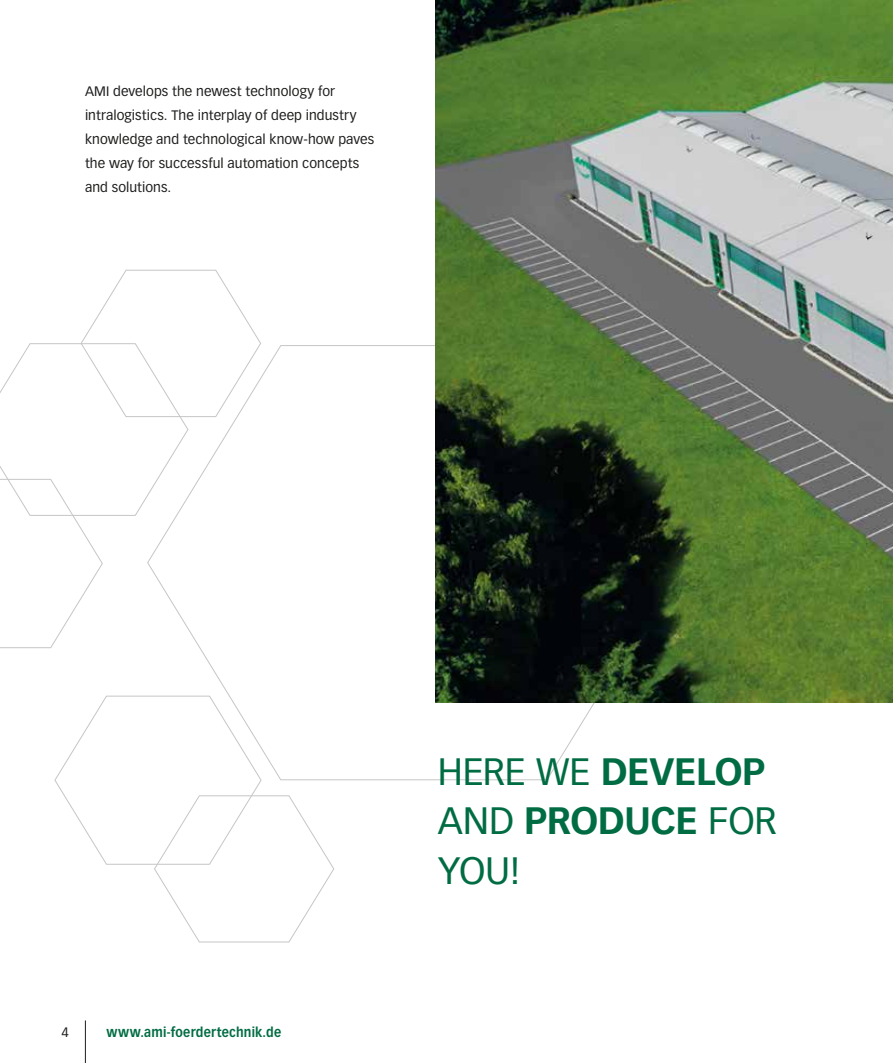
<style>
.page{position:relative;width:893px;height:1063px;background:#fff}
.page>*{position:absolute;margin:0;border:0;box-sizing:border-box;transform-origin:0 0}
.t1{font:37.5px/49.5px "Vectora LT Std";color:#006c43}
.t2{font:13.5px/24px "Vectora LT Std";letter-spacing:.005em;color:#1d1d1b}
.t3{font:700 13.5px "Vectora LT Std";letter-spacing:.015em;color:#006c43;scale:.9 1}
.s1{font-weight:700}
</style>
<div class="page">
<svg style="left:147px;top:345px;width:534px;height:436px"></svg>
<svg style="left:54px;top:696px;width:280px;height:247px"></svg>
<svg style="left:0;top:270px;width:261px;height:378px"></svg>
<hr style="left:85px;top:1020px;width:1px;height:43px;background:#1d1d1b">
<img style="left:436px;top:0;width:457px;height:702px">
<p class="t2" style="left:85px;top:79px;width:291px">AMI develops the newest technology for intralogistics. The interplay of deep industry knowledge and technological know-how paves the way for successful automation concepts and solutions.</p>
<p class="t2" style="left:61px;top:1020px;width:9px">4</p>
<p class="t3" style="left:106px;top:1024px;width:196px">www.ami-foerdertechnik.de</p>
<h1 class="t1" style="left:438px;top:747px;width:340px">HERE WE <span class="s1">DEVELOP<br></span>AND <span class="s1">PRODUCE</span> FOR<br>YOU!</h1>
</div>
